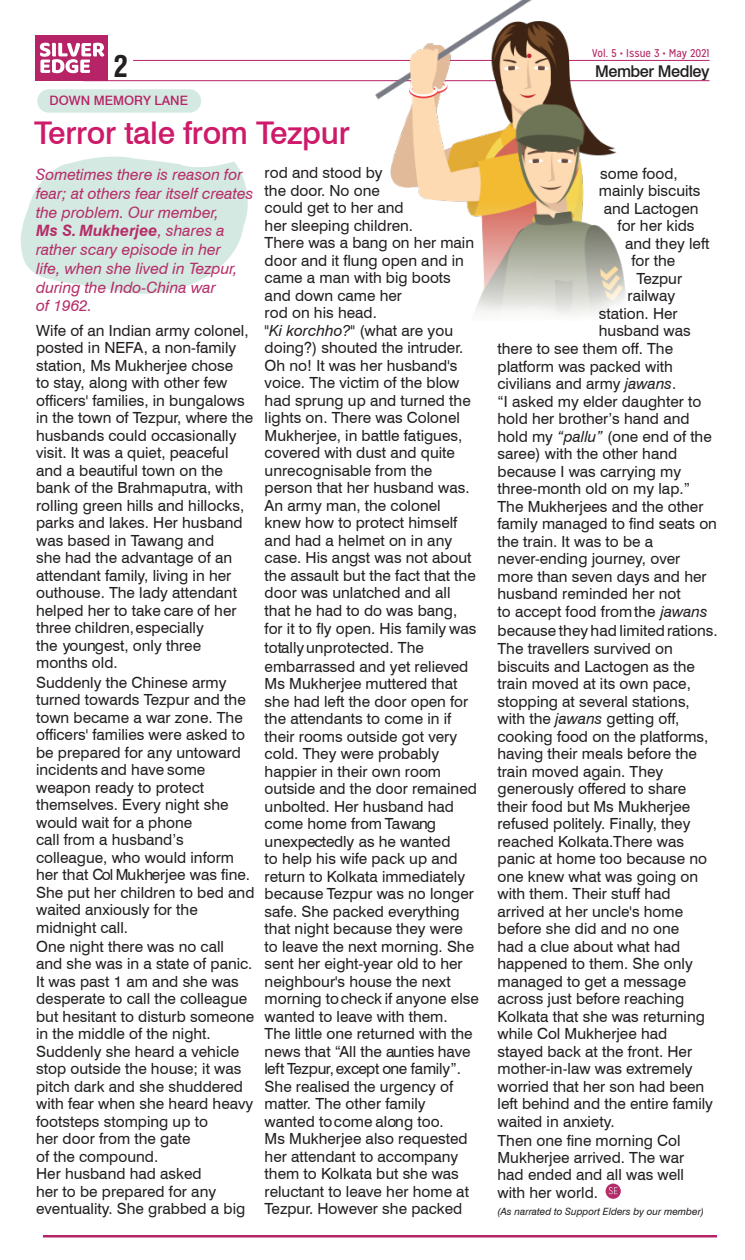
<style>
.page{position:relative;width:745px;height:1260px;background:#fff}
.page>*{position:absolute;margin:0;border:0;box-sizing:border-box;transform-origin:0 0}
.t1{font:500 31.25px "Swiss 721 BT";letter-spacing:-.01em;color:#cd1b6a}
.t2{font:700 condensed 29px "Swiss 721 BT";color:#231f20}
.t3{font:500 16.25px "Swiss 721 BT";letter-spacing:-.03em;color:#231f20}
.t4{font:italic 15.62px/18.8px "Swiss 721 BT";color:#b52e69}
.t5{font:15.38px/17.5px "Swiss 721 BT";color:#231f20}
.t6{font:500 13px "Swiss 721 BT";color:#b62467}
.t7{font:11.25px "Mission Gothic";color:#b52c69}
.t8{font:italic 10px "Swiss 721 BT";color:#231f20}
.s1{font-weight:700}
.s2{font-style:italic}
</style>
<div class="page">
<svg style="left:20px;top:156px;width:157px;height:138px;background:#daece5"></svg>
<div style="left:35px;top:35px;width:73px;height:46px;background:#b62467"></div>
<hr style="left:133px;top:60px;width:576px;height:1px;background:#b62467">
<hr style="left:83px;top:80px;width:626px;height:1px;background:#b62467">
<img style="left:177px;top:0;width:475px;height:315px">
<div style="left:37px;top:89px;width:164px;height:24px;background:#d4e9e1;border-radius:12px"></div>
<svg style="left:40px;top:43px;width:64px;height:30px"></svg>
<hr style="left:43px;top:1235px;width:673px;height:3px;background:#b62467">
<svg style="left:605px;top:1184px;width:15px;height:15px"></svg>
<svg style="left:608px;top:1187px;width:9px;height:7px"></svg>
<p class="t7" style="left:591px;top:47px;width:119px">Vol. 5 • Issue 3 • May 2021</p>
<p class="t2" style="left:113px;top:49px;width:16px">2</p>
<p class="t3" style="left:594px;top:61px;width:116px">Member Medley</p>
<p class="t6" style="left:49px;top:93px;width:140px">DOWN MEMORY LANE</p>
<p class="t1" style="left:34px;top:114px;width:317px">Terror tale from Tezpur</p>
<p class="t4" style="left:36px;top:165px;width:219px">Sometimes there is reason for fear; at others fear itself creates the problem. Our member,</p>
<p class="t4" style="left:36px;top:221px;width:202px"><span class="s1">Ms S. Mukherjee</span>, shares a rather scary episode in her life, when she lived in Tezpur, during the Indo-China war</p>
<p class="t4" style="left:36px;top:296px;width:58px">of 1962.</p>
<p class="t5" style="left:36px;top:322px;width:218px">Wife of an Indian army colonel, posted in NEFA, a non-family station, Ms Mukherjee chose<br>to stay, along with other few officers' families, in bungalows in the town of Tezpur, where the husbands could occasionally visit. It was a quiet, peaceful and a beautiful town on the bank of the Brahmaputra, with rolling green hills and hillocks, parks and lakes. Her husband was based in Tawang and<br>she had the advantage of an attendant family, living in her outhouse. The lady attendant helped her to take care of her three children, especially</p>
<p class="t5" style="left:36px;top:637px;width:166px">the youngest, only three</p>
<p class="t5" style="left:36px;top:654px;width:83px">months old.</p>
<p class="t5" style="left:36px;top:673px;width:211px">Suddenly the Chinese army turned towards Tezpur and the town became a war zone. The officers' families were asked to be prepared for any untoward incidents and have some</p>
<p class="t5" style="left:36px;top:778px;width:169px">weapon ready to protect</p>
<p class="t5" style="left:36px;top:796px;width:194px">themselves. Every night she would wait for a phone</p>
<p class="t5" style="left:36px;top:831px;width:149px">call from a husband’s</p>
<p class="t5" style="left:36px;top:848px;width:220px">colleague, who would inform her that Col Mukherjee was fine.<br>She put her children to bed and waited anxiously for the</p>
<p class="t5" style="left:36px;top:918px;width:93px">midnight call.</p>
<p class="t5" style="left:36px;top:938px;width:219px">One night there was no call<br>and she was in a state of panic.<br>It was past 1 am and she was desperate to call the colleague but hesitant to disturb someone in the middle of the night.</p>
<p class="t5" style="left:36px;top:1043px;width:218px">Suddenly she heard a vehicle stop outside the house; it was pitch dark and she shuddered with fear when she heard heavy footsteps stomping up to</p>
<p class="t5" style="left:36px;top:1130px;width:156px">her door from the gate</p>
<p class="t5" style="left:36px;top:1148px;width:123px">of the compound.</p>
<p class="t5" style="left:36px;top:1165px;width:167px">Her husband had asked</p>
<p class="t5" style="left:36px;top:1183px;width:210px">her to be prepared for any eventuality. She grabbed a big</p>
<p class="t5" style="left:264px;top:164px;width:211px">rod and stood by<br>the door. No one<br>could get to her and<br>her sleeping children.<br>There was a bang on her main door and it flung open and in came a man with big boots and down came her</p>
<p class="t5" style="left:264px;top:304px;width:114px">rod on his head.</p>
<p class="t5" style="left:264px;top:321px;width:207px"><span class="s2">"Ki korchho?"</span> (what are you doing?) shouted the intruder.<br>Oh no! It was her husband's voice. The victim of the blow had sprung up and turned the lights on. There was Colonel<br>Mukherjee, in battle fatigues, covered with dust and quite unrecognisable from the</p>
<p class="t5" style="left:264px;top:479px;width:213px">person that her husband was.<br>An army man, the colonel knew how to protect himself and had a helmet on in any case. His angst was not about the assault but the fact that the door was unlatched and all that he had to do was bang, for it to fly open. His family was totally unprotected. The</p>
<p class="t5" style="left:264px;top:658px;width:205px">embarrassed and yet relieved<br>Ms Mukherjee muttered that she had left the door open for the attendants to come in if their rooms outside got very cold. They were probably</p>
<p class="t5" style="left:264px;top:763px;width:213px">happier in their own room outside and the door remained unbolted. Her husband had come home from Tawang</p>
<p class="t5" style="left:264px;top:833px;width:215px">unexpectedly as he wanted<br>to help his wife pack up and return to Kolkata immediately because Tezpur was no longer safe. She packed everything that night because they were to leave the next morning. She sent her eight-year old to her neighbour's house the next morning to check if anyone else wanted to leave with them.<br>The little one returned with the news that “All the aunties have left Tezpur, except one family”.<br>She realised the urgency of matter. The other family</p>
<p class="t5" style="left:264px;top:1113px;width:180px">wanted to come along too.</p>
<p class="t5" style="left:264px;top:1130px;width:206px">Ms Mukherjee also requested her attendant to accompany them to Kolkata but she was reluctant to leave her home at<br>Tezpur. However she packed</p>
<p class="t5" style="left:599px;top:164px;width:79px">some food,</p>
<p class="t5" style="left:598px;top:182px;width:103px">mainly biscuits</p>
<p class="t5" style="left:603px;top:199px;width:96px">and Lactogen</p>
<p class="t5" style="left:617px;top:217px;width:78px">for her kids</p>
<p class="t5" style="left:624px;top:234px;width:86px">and they left</p>
<p class="t5" style="left:631px;top:252px;width:45px">for the</p>
<p class="t5" style="left:636px;top:269px;width:47px">Tezpur</p>
<p class="t5" style="left:627px;top:287px;width:49px">railway</p>
<p class="t5" style="left:598px;top:304px;width:80px">station. Her</p>
<p class="t5" style="left:497px;top:321px;width:195px;line-height:18.4px;text-indent:101px">husband was there to see them off. The</p>
<p class="t5" style="left:497px;top:358px;width:177px">platform was packed with</p>
<p class="t5" style="left:497px;top:375px;width:180px">civilians and army <span class="s2">jawans</span>.</p>
<p class="t5" style="left:497px;top:393px;width:216px">“I asked my elder daughter to hold her brother’s hand and hold my <span class="s2">“pallu”</span> (one end of the saree) with the other hand</p>
<p class="t5" style="left:497px;top:463px;width:221px">because I was carrying my three-month old on my lap.”<br>The Mukherjees and the other family managed to find seats on the train. It was to be a</p>
<p class="t5" style="left:497px;top:550px;width:210px">never-ending journey, over more than seven days and her</p>
<p class="t5" style="left:497px;top:585px;width:184px">husband reminded her not</p>
<p class="t5" style="left:497px;top:602px;width:222px;line-height:18.8px">to accept food from the <span class="s2">jawans </span>because they had limited rations.</p>
<p class="t5" style="left:497px;top:640px;width:177px">The travellers survived on</p>
<p class="t5" style="left:497px;top:658px;width:212px">biscuits and Lactogen as the train moved at its own pace, stopping at several stations, with the <span class="s2">jawans</span> getting off, cooking food on the platforms, having their meals before the train moved again. They</p>
<p class="t5" style="left:497px;top:780px;width:211px">generously offered to share their food but Ms Mukherjee refused politely. Finally, they reached Kolkata.There was panic at home too because no one knew what was going on with them. Their stuff had</p>
<p class="t5" style="left:497px;top:903px;width:187px">arrived at her uncle's home</p>
<p class="t5" style="left:497px;top:920px;width:183px">before she did and no one</p>
<p class="t5" style="left:497px;top:938px;width:184px">had a clue about what had</p>
<p class="t5" style="left:497px;top:955px;width:209px">happened to them. She only managed to get a message across just before reaching<br>Kolkata that she was returning while Col Mukherjee had</p>
<p class="t5" style="left:497px;top:1043px;width:196px">stayed back at the front. Her</p>
<p class="t5" style="left:497px;top:1060px;width:217px">mother-in-law was extremely worried that her son had been left behind and the entire family waited in anxiety.</p>
<p class="t5" style="left:497px;top:1132px;width:188px;line-height:16.9px">Then one fine morning Col<br>Mukherjee arrived. The war</p>
<p class="t5" style="left:497px;top:1166px;width:188px">had ended and all was well</p>
<p class="t5" style="left:497px;top:1184px;width:102px">with her world.</p>
<p class="t8" style="left:497px;top:1206px;width:208px">(As narrated to Support Elders by our member)</p>
</div>
